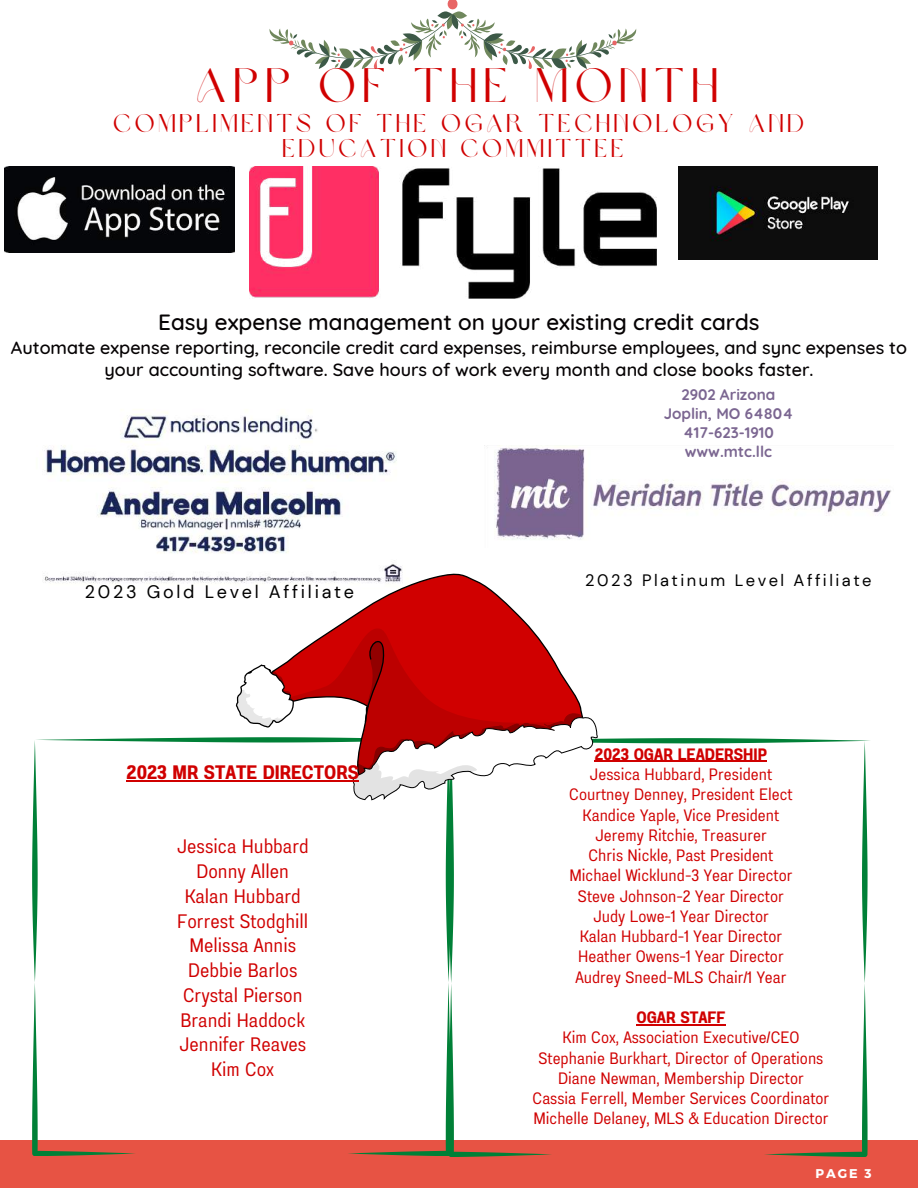
<style>
.page{position:relative;width:918px;height:1188px;background:#fff}
.page>*{position:absolute;margin:0;border:0;box-sizing:border-box;transform-origin:0 0}
.t1{font:48px "Brown Sugar";letter-spacing:.15em;color:#d00000}
.t2{font:25.5px/24.8px "Brown Sugar";letter-spacing:.15em;color:#d00000;text-align:center}
.t3{font:500 22.5px "Quicksand";color:#050203}
.t4{font:semi-condensed 19.5px/24.8px "Prachason Neue";color:#d00000;text-align:center}
.t5{font:700 semi-condensed 19.5px "Prachason Neue";color:#d00000}
.t6{font:500 18px/22.5px "Quicksand";color:#050203;text-align:center}
.t7{font:18px "DM Sans";letter-spacing:.15em;color:#000}
.t8{font:semi-condensed 16.5px/20.2px "Prachason Neue";color:#d00000;text-align:center}
.t9{font:700 semi-condensed 16.5px "Prachason Neue";color:#d00000}
.t10{font:16.5px "DM Sans";letter-spacing:.15em;color:#000}
.t11{font:700 15.3px/19.2px "Quicksand";color:#7b6691;text-align:center}
.t12{font:700 12.75px "Montserrat";color:#fff}
</style>
<div class="page">
<div style="left:0;top:1140px;width:918px;height:48px;background:#e75344"></div>
<svg style="left:270px;top:0;width:366px;height:69px"></svg>
<img style="left:249px;top:167px;width:407px;height:131px">
<img style="left:5px;top:167px;width:229px;height:85px">
<img style="left:678px;top:167px;width:199px;height:93px">
<img style="left:44px;top:410px;width:358px;height:174px">
<img style="left:484px;top:445px;width:407px;height:95px">
<svg style="left:260px;top:571px;width:269px;height:54px"></svg>
<svg style="left:328px;top:625px;width:206px;height:7px"></svg>
<svg style="left:32px;top:632px;width:838px;height:525px"></svg>
<hr style="left:127px;top:780px;width:232px;height:1px;background:#d00000">
<hr style="left:595px;top:761px;width:172px;height:1px;background:#d00000">
<hr style="left:636px;top:1024px;width:90px;height:1px;background:#d00000">
<h1 class="t1" style="left:196px;top:66px;width:523px">APP OF THE MONTH</h1>
<h2 class="t2" style="left:113px;top:114px;width:692px">COMPLIMENTS OF THE OGAR TECHNOLOGY AND<br>EDUCATION COMMITTEE</h2>
<h3 class="t3" style="left:158px;top:307px;width:603px">Easy expense management on your existing credit cards</h3>
<p class="t6" style="left:11px;top:336px;width:898px">Automate expense reporting, reconcile credit card expenses, reimburse employees, and sync expenses to your accounting software. Save hours of work every month and close books faster.</p>
<p class="t7" style="left:85px;top:580px;width:271px">2023 Gold Level Affiliate</p>
<p class="t5" style="left:127px;top:763px;width:234px">2023 MR STATE DIRECTORS</p>
<p class="t4" style="left:177px;top:835px;width:134px">Jessica Hubbard<br>Donny Allen<br>Kalan Hubbard<br>Forrest Stodghill<br>Melissa Annis<br>Debbie Barlos<br>Crystal Pierson<br>Brandi Haddock<br>Jennifer Reaves<br>Kim Cox</p>
<p class="t11" style="left:664px;top:384px;width:131px">2902 Arizona<br>Joplin, MO 64804<br>417-623-1910 www.mtc.llc</p>
<p class="t10" style="left:585px;top:570px;width:288px">2023 Platinum Level Affiliate</p>
<p class="t9" style="left:595px;top:747px;width:174px">2023 OGAR LEADERSHIP</p>
<p class="t8" style="left:569px;top:765px;width:225px">Jessica Hubbard, President<br>Courtney Denney, President Elect<br>Kandice Yaple, Vice President<br>Jeremy Ritchie, Treasurer<br>Chris Nickle, Past President<br>Michael Wicklund-3 Year Director<br>Steve Johnson-2 Year Director<br>Judy Lowe-1 Year Director<br>Kalan Hubbard-1 Year Director<br>Heather Owens-1 Year Director<br>Audrey Sneed-MLS Chair/1 Year</p>
<p class="t9" style="left:636px;top:1010px;width:91px">OGAR STAFF</p>
<p class="t8" style="left:533px;top:1028px;width:298px">Kim Cox, Association Executive/CEO Stephanie Burkhart, Director of Operations Diane Newman, Membership Director<br>Cassia Ferrell, Member Services Coordinator Michelle Delaney, MLS &amp; Education Director</p>
<p class="t12" style="left:816px;top:1165px;width:57px">PAGE 3</p>
</div>
